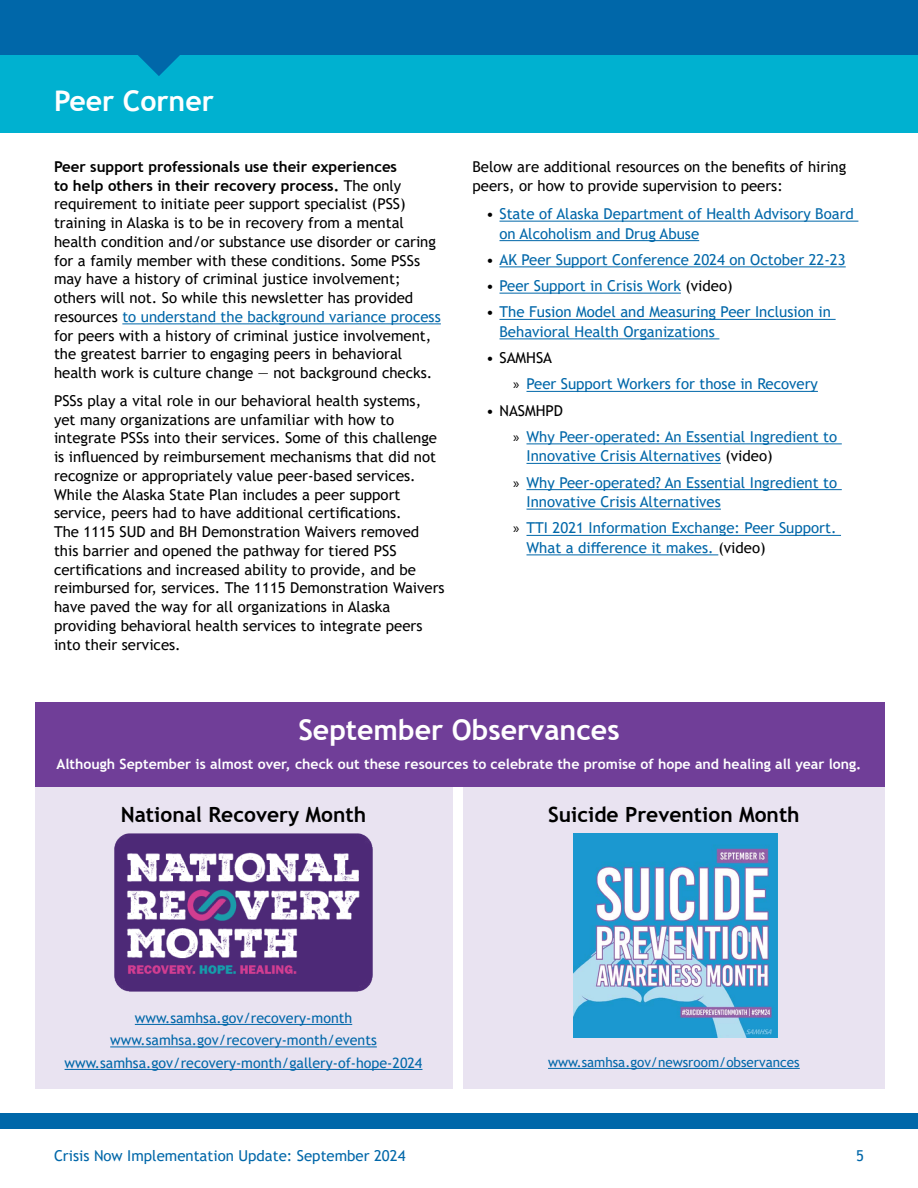
<style>
.page{position:relative;width:918px;height:1188px;background:#fff}
.page>*{position:absolute;margin:0;border:0;box-sizing:border-box;transform-origin:0 0}
.Heading_1{font:700 28.5px "Trebuchet MS";color:#fff}
.Heading_2{font:700 21px "Trebuchet MS";color:#000}
.t1{font:15px/18.8px "Trebuchet MS";color:#000}
.t2{font:15px/19.5px "Trebuchet MS";color:#0067a9}
.t3{font:14.25px "Trebuchet MS";color:#0067a9}
.t4{font:700 14.1px "Trebuchet MS";color:#fff}
.t5{font:13.5px "Trebuchet MS";color:#0067a9}
.s1{font-weight:700}
.s2{color:#0067a9}
.s3{color:#000}
.s4{font-family:"Myriad Pro";color:#000}
</style>
<div class="page">
<div style="left:0;top:1113px;width:918px;height:16px;background:#0067a9"></div>
<hr style="left:122px;top:323px;width:319px;height:1px;background:#0067a9">
<div style="left:0;top:36px;width:918px;height:97px;background:#00b1d0"></div>
<svg style="left:138px;top:55px;width:42px;height:21px"></svg>
<div style="left:0;top:0;width:918px;height:55px;background:#0067a9"></div>
<hr style="left:500px;top:221px;width:358px;height:1px;background:#0067a9">
<hr style="left:500px;top:240px;width:199px;height:1px;background:#0067a9">
<hr style="left:500px;top:266px;width:346px;height:1px;background:#0067a9">
<hr style="left:500px;top:293px;width:181px;height:1px;background:#0067a9">
<hr style="left:500px;top:319px;width:336px;height:1px;background:#0067a9">
<hr style="left:500px;top:338px;width:219px;height:1px;background:#0067a9">
<hr style="left:526px;top:391px;width:292px;height:1px;background:#0067a9">
<hr style="left:526px;top:443px;width:316px;height:1px;background:#0067a9">
<hr style="left:526px;top:463px;width:195px;height:1px;background:#0067a9">
<hr style="left:526px;top:489px;width:316px;height:1px;background:#0067a9">
<hr style="left:526px;top:509px;width:195px;height:1px;background:#0067a9">
<hr style="left:526px;top:535px;width:315px;height:1px;background:#0067a9">
<hr style="left:526px;top:554px;width:192px;height:1px;background:#0067a9">
<div style="left:35px;top:786px;width:418px;height:303px;background:#e9e3f1"></div>
<hr style="left:135px;top:1024px;width:217px;height:1px;background:#0067a9">
<hr style="left:110px;top:1046px;width:267px;height:1px;background:#0067a9">
<hr style="left:65px;top:1069px;width:357px;height:1px;background:#0067a9">
<img style="left:114px;top:833px;width:259px;height:159px">
<div style="left:463px;top:786px;width:422px;height:303px;background:#e9e3f1"></div>
<hr style="left:548px;top:1068px;width:252px;height:1px;background:#0067a9">
<div style="left:35px;top:702px;width:850px;height:84px;background:#703e98"></div>
<img style="left:574px;top:834px;width:204px;height:204px">
<p class="Heading_1" style="left:54px;top:83px;width:162px">Peer Corner</p>
<p class="t1" style="left:54px;top:157px;width:388px"><span class="s1">Peer support professionals use their experiences<br>to help others in their recovery process.</span> The only requirement to initiate peer support specialist (PSS) training in Alaska is to be in recovery from a mental health condition and/or substance use disorder or caring for a family member with these conditions. Some PSSs may have a history of criminal justice involvement; others will not. So while this newsletter has provided resources <span class="s2">to understand the background variance process </span>for peers with a history of criminal justice involvement, the greatest barrier to engaging peers in behavioral health work is culture change — not background checks.</p>
<p class="t1" style="left:54px;top:391px;width:392px">PSSs play a vital role in our behavioral health systems, yet many organizations are unfamiliar with how to integrate PSSs into their services. Some of this challenge is influenced by reimbursement mechanisms that did not recognize or appropriately value peer-based services.<br>While the Alaska State Plan includes a peer support service, peers had to have additional certifications.<br>The 1115 SUD and BH Demonstration Waivers removed this barrier and opened the pathway for tiered PSS certifications and increased ability to provide, and be reimbursed for, services. The 1115 Demonstration Waivers have paved the way for all organizations in Alaska providing behavioral health services to integrate peers into their services.</p>
<p class="t1" style="left:472px;top:157px;width:375px">Below are additional resources on the benefits of hiring peers, or how to provide supervision to peers:</p>
<p class="t2" style="left:500px;top:204px;width:356px;text-indent:-14px"><span class="s3">•</span> State of Alaska Department of Health Advisory Board on Alcoholism and Drug Abuse</p>
<p class="t2" style="left:486px;top:250px;width:361px"><span class="s3">•</span> AK Peer Support Conference 2024 on October 22-23</p>
<p class="t2" style="left:486px;top:276px;width:248px"><span class="s3">•</span> Peer Support in Crisis Work <span class="s3">(video)</span></p>
<p class="t2" style="left:500px;top:302px;width:333px;text-indent:-14px"><span class="s3">•</span> The Fusion Model and Measuring Peer Inclusion in<br>Behavioral Health Organizations</p>
<p class="t1" style="left:486px;top:348px;width:68px">• SAMHSA</p>
<p class="t2" style="left:513px;top:374px;width:306px"><span class="s4">»</span> Peer Support Workers for those in Recovery</p>
<p class="t1" style="left:486px;top:401px;width:79px">• NASMHPD</p>
<p class="t2" style="left:526px;top:427px;width:312px;text-indent:-14px"><span class="s4">»</span> Why Peer-operated: An Essential Ingredient to<br>Innovative Crisis Alternatives <span class="s3">(video)</span></p>
<p class="t2" style="left:526px;top:473px;width:312px;text-indent:-14px"><span class="s4">»</span> Why Peer-operated? An Essential Ingredient to<br>Innovative Crisis Alternatives</p>
<p class="t2" style="left:526px;top:518px;width:312px;text-indent:-14px"><span class="s4">»</span> TTI 2021 Information Exchange: Peer Support.<br>What a difference it makes. <span class="s3">(video)</span></p>
<p class="Heading_1" style="left:298px;top:712px;width:323px">September Observances</p>
<p class="t4" style="left:57px;top:755px;width:806px">Although September is almost over, check out these resources to celebrate the promise of hope and healing all year long.</p>
<p class="Heading_2" style="left:121px;top:801px;width:247px">National Recovery Month</p>
<p class="t3" style="left:135px;top:1009px;width:219px">www.samhsa.gov/recovery-month</p>
<p class="t3" style="left:110px;top:1031px;width:268px">www.samhsa.gov/recovery-month/events</p>
<p class="t3" style="left:65px;top:1054px;width:359px">www.samhsa.gov/recovery-month/gallery-of-hope-2024</p>
<p class="Heading_2" style="left:548px;top:801px;width:253px">Suicide Prevention Month</p>
<p class="t5" style="left:548px;top:1053px;width:253px">www.samhsa.gov/newsroom/observances</p>
<p class="t2" style="left:54px;top:1146px;width:353px">Crisis Now Implementation Update: September 2024</p>
<p class="t2" style="left:856px;top:1146px;width:9px">5</p>
</div>
